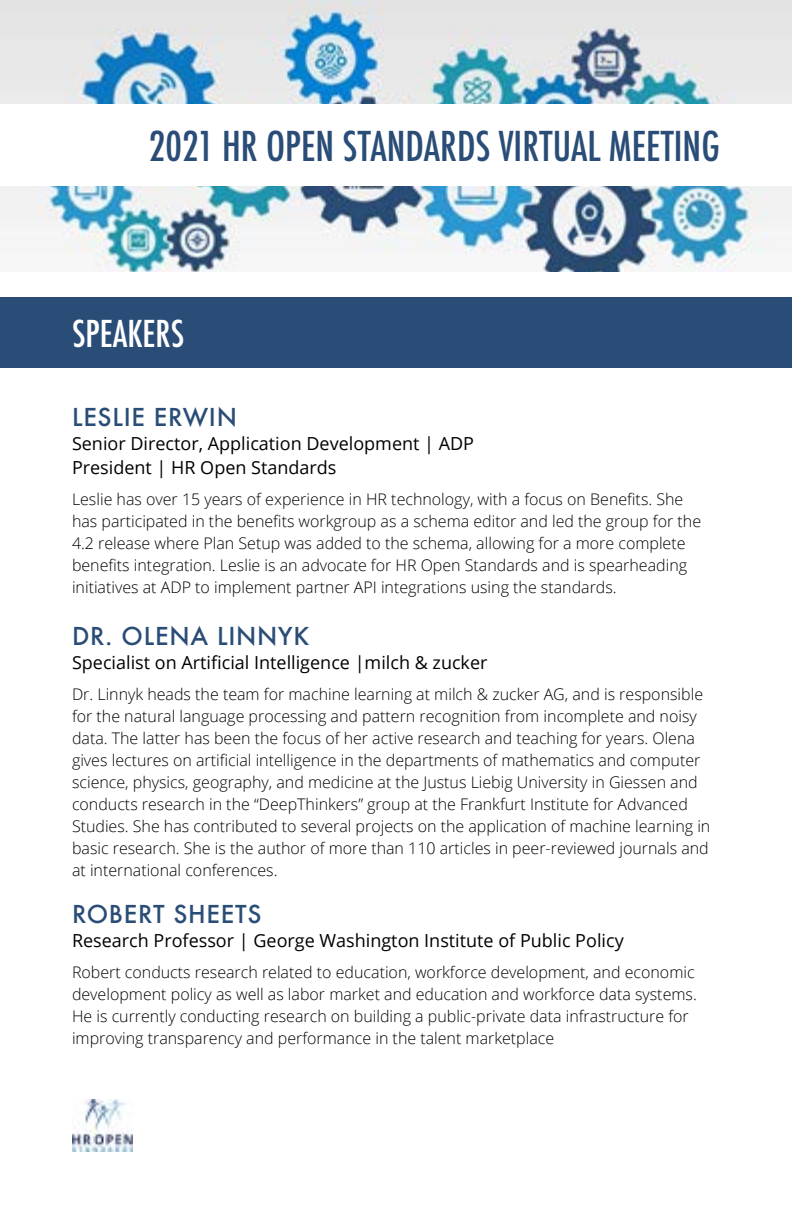
<style>
.page{position:relative;width:792px;height:1224px;background:#fff}
.page>*{position:absolute;margin:0;border:0;box-sizing:border-box;transform-origin:0 0}
.t1{font:500 condensed 40px "Futura";color:#2a4d77}
.t2{font:500 condensed 36px "Futura";color:#fff}
.t3{font:500 24px "Futura";letter-spacing:.03em;color:#2a4d77}
.t4{font:18px/24px "Open Sans";color:#000}
.t5{font:300 16px/22px "Open Sans";color:#000}
</style>
<div class="page">
<img style="left:0;top:0;width:792px;height:272px">
<div style="left:0;top:297px;width:792px;height:70px;background:#2a4d77"></div>
<img style="left:72px;top:1099px;width:60px;height:53px">
<div style="left:0;top:104px;width:792px;height:82px;background:#fff"></div>
<h1 class="t1" style="left:149px;top:121px;width:573px">2021 HR OPEN STANDARDS VIRTUAL MEETING</h1>
<h2 class="t2" style="left:72px;top:311px;width:114px">SPEAKERS</h2>
<h3 class="t3" style="left:72px;top:401px;width:166px">LESLIE ERWIN</h3>
<p class="t4" style="left:72px;top:431px;width:404px">Senior Director, Application Development | ADP<br>President | HR Open Standards</p>
<p class="t5" style="left:72px;top:488px;width:631px">Leslie has over 15 years of experience in HR technology, with a focus on Benefits. She has participated in the benefits workgroup as a schema editor and led the group for the 4.2 release where Plan Setup was added to the schema, allowing for a more complete benefits integration. Leslie is an advocate for HR Open Standards and is spearheading initiatives at ADP to implement partner API integrations using the standards.</p>
<h3 class="t3" style="left:72px;top:619px;width:239px">DR. OLENA LINNYK</h3>
<p class="t4" style="left:72px;top:650px;width:417px">Specialist on Artificial Intelligence |milch &amp; zucker</p>
<p class="t5" style="left:72px;top:682px;width:640px">Dr. Linnyk heads the team for machine learning at milch &amp; zucker AG, and is responsible for the natural language processing and pattern recognition from incomplete and noisy data. The latter has been the focus of her active research and teaching for years. Olena gives lectures on artificial intelligence in the departments of mathematics and computer science, physics, geography, and medicine at the Justus Liebig University in Giessen and conducts research in the “DeepThinkers” group at the Frankfurt Institute for Advanced Studies. She has contributed to several projects on the application of machine learning in basic research. She is the author of more than 110 articles in peer-reviewed journals and at international conferences.</p>
<h3 class="t3" style="left:72px;top:898px;width:191px">ROBERT SHEETS</h3>
<p class="t4" style="left:72px;top:928px;width:553px">Research Professor | George Washington Institute of Public Policy</p>
<p class="t5" style="left:72px;top:961px;width:626px">Robert conducts research related to education, workforce development, and economic development policy as well as labor market and education and workforce data systems.<br>He is currently conducting research on building a public-private data infrastructure for improving transparency and performance in the talent marketplace</p>
</div>
